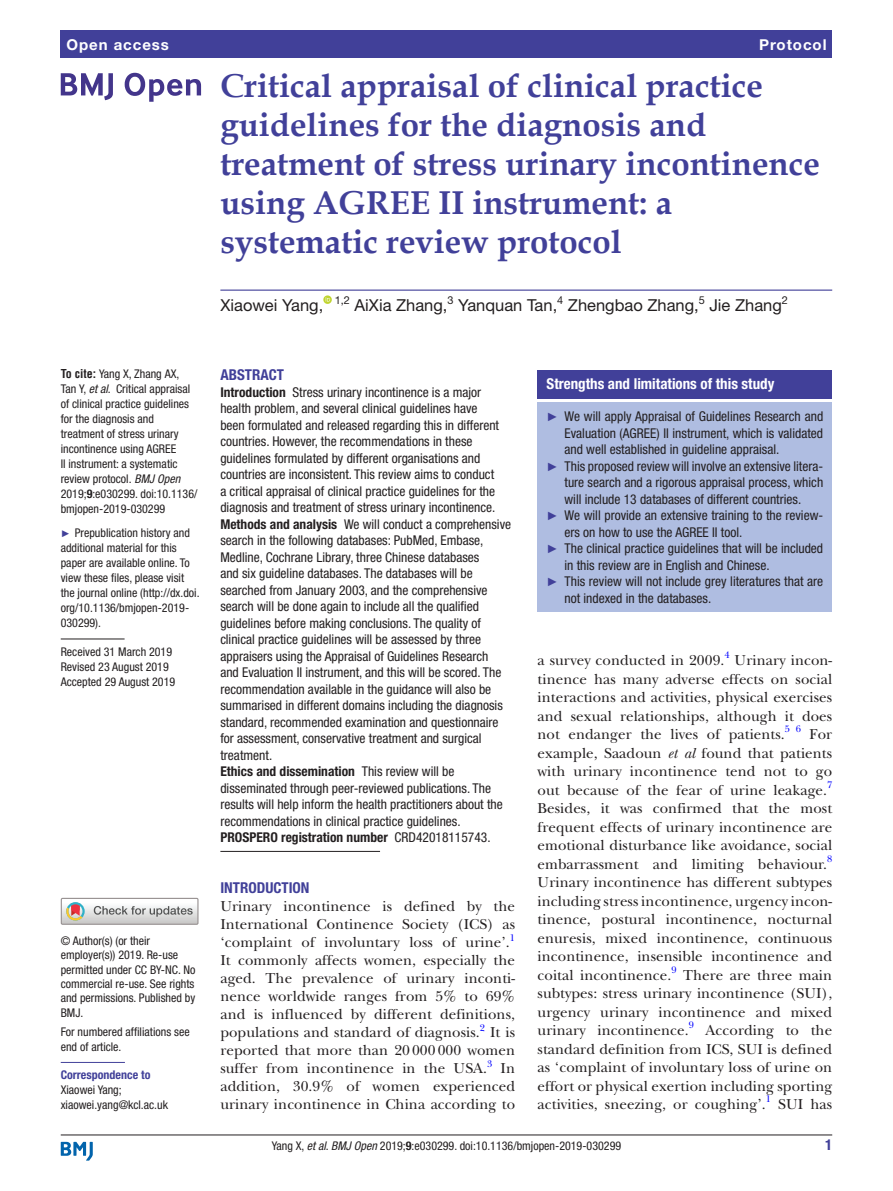
<style>
.page{position:relative;width:893px;height:1191px;background:#fff}
.page>*{position:absolute;margin:0;border:0;box-sizing:border-box;transform-origin:0 0}
.t1{font:700 33px/39px "Book Antiqua";color:#414099}
.t2{font:16.5px "Helvetica Neue LT Std";color:#231f20}
.t3{font:15px/18.5px "New Baskerville";letter-spacing:.005em;color:#231f20;text-align:justify}
.t4{font:700 condensed 15px "Helvetica Neue LT Std";color:#fff}
.t5{font:700 condensed 15px "Helvetica Neue LT Std";color:#414099}
.t6{font:700 15px "Helvetica Neue LT Std";letter-spacing:.065em;color:#fff}
.t7{font:condensed 13.5px/16.5px "Helvetica Neue LT Std";color:#231f20}
.t8{font:condensed 12px/15px "Helvetica Neue LT Std";color:#231f20}
.t9{font:700 condensed 12px "Helvetica Neue LT Std";color:#414099}
.t10{font:10.95px "Helvetica Neue LT Std";color:#231f20}
.t11{font:9.9px "New Baskerville";color:#00f}
.s1{font-family:"Helvetica LT Std";font-weight:700}
.s2{font-style:italic}
.s3{font-weight:700}
.s4{font-family:"Arial";font-stretch:normal;font-size:9.75px;color:#414099}
.s5{font-family:"Arial";font-stretch:normal;font-size:12px;color:#414099}
</style>
<div class="page">
<hr style="left:61px;top:1134px;width:771px;height:1px;background:#231f20">
<svg style="left:61px;top:1141px;width:32px;height:19px"></svg>
<div style="left:61px;top:31px;width:771px;height:27px;background:#414099"></div>
<hr style="left:220px;top:289px;width:612px;height:2px;background:#414099">
<svg style="left:323px;top:295px;width:9px;height:9px"></svg>
<hr style="left:61px;top:638px;width:64px;height:1px;background:#231f20">
<hr style="left:61px;top:1062px;width:64px;height:1px;background:#414099">
<svg style="left:61px;top:73px;width:52px;height:27px"></svg>
<svg style="left:125px;top:73px;width:76px;height:29px"></svg>
<div style="left:61px;top:897px;width:138px;height:27px;border:1px solid #969090"></div>
<svg style="left:61px;top:898px;width:137px;height:26px"></svg>
<hr style="left:220px;top:851px;width:160px;height:1px;background:#231f20">
<div style="left:538px;top:370px;width:294px;height:28px;background:#414099"></div>
<div style="left:538px;top:402px;width:294px;height:209px;background:#afbde1"></div>
<p class="t6" style="left:66px;top:35px;width:104px">Open access</p>
<p class="t6" style="left:759px;top:35px;width:69px">Protocol</p>
<h1 class="t1" style="left:220px;top:66px;width:601px">Critical appraisal of clinical practice guidelines for the diagnosis and treatment of stress urinary incontinence using AGREE II instrument: a systematic review protocol</h1>
<p class="t2" style="left:220px;top:296px;width:104px">Xiaowei Yang,</p>
<p class="t10" style="left:335px;top:293px;width:17px">1,2</p>
<p class="t2" style="left:355px;top:296px;width:94px">AiXia Zhang,</p>
<p class="t10" style="left:447px;top:293px;width:8px">3</p>
<p class="t2" style="left:458px;top:296px;width:101px">Yanquan Tan,</p>
<p class="t10" style="left:557px;top:293px;width:8px">4</p>
<p class="t2" style="left:568px;top:296px;width:132px">Zhengbao Zhang,</p>
<p class="t10" style="left:699px;top:293px;width:8px">5</p>
<p class="t2" style="left:709px;top:296px;width:74px">Jie Zhang</p>
<p class="t10" style="left:782px;top:293px;width:8px">2</p>
<p class="t8" style="left:61px;top:366px;width:138px"><span class="s1">To cite:</span> Yang X, Zhang AX,<br>Tan Y, <span class="s2">et al</span>. Critical appraisal of clinical practice guidelines for the diagnosis and treatment of stress urinary incontinence using AGREE<br>II instrument: a systematic review protocol. <span class="s2">BMJ Open<br></span>2019;<span class="s3">9</span>:e030299. doi:10.1136/ bmjopen-2019-030299</p>
<p class="t8" style="left:61px;top:525px;width:140px"><span class="s4">►</span> Prepublication history and additional material for this paper are available online. To view these files, please visit the journal online (http://dx.doi. org/10.1136/bmjopen-2019-<br>030299).</p>
<p class="t8" style="left:61px;top:644px;width:116px">Received 31 March 2019<br>Revised 23 August 2019<br>Accepted 29 August 2019</p>
<p class="t8" style="left:61px;top:933px;width:136px;line-height:14.4px">© Author(s) (or their employer(s)) 2019. Re-use permitted under CC BY-NC. No commercial re-use. See rights and permissions. Published by<br>BMJ.</p>
<p class="t8" style="left:61px;top:1024px;width:130px">For numbered affiliations see end of article.</p>
<p class="t9" style="left:61px;top:1067px;width:91px">Correspondence to</p>
<p class="t8" style="left:61px;top:1082px;width:109px">Xiaowei Yang; xiaowei.yang@kcl.ac.uk</p>
<p class="t5" style="left:220px;top:366px;width:65px">Abstract</p>
<p class="t7" style="left:220px;top:384px;width:292px"><span class="s3">Introduction</span> Stress urinary incontinence is a major health problem, and several clinical guidelines have<br>been formulated and released regarding this in different countries. However, the recommendations in these guidelines formulated by different organisations and countries are inconsistent. This review aims to conduct<br>a critical appraisal of clinical practice guidelines for the diagnosis and treatment of stress urinary incontinence.<br><span class="s3">Methods and analysis</span> We will conduct a comprehensive search in the following databases: PubMed, Embase, Medline, Cochrane Library, three Chinese databases<br>and six guideline databases. The databases will be searched from January 2003, and the comprehensive search will be done again to include all the qualified guidelines before making conclusions. The quality of clinical practice guidelines will be assessed by three appraisers using the Appraisal of Guidelines Research<br>and Evaluation II instrument, and this will be scored. The recommendation available in the guidance will also be summarised in different domains including the diagnosis standard, recommended examination and questionnaire for assessment, conservative treatment and surgical treatment.<br><span class="s3">Ethics and dissemination</span> This review will be disseminated through peer-reviewed publications. The results will help inform the health practitioners about the recommendations in clinical practice guidelines.<br><span class="s3">PROSPERO registration number</span> CRD42018115743.</p>
<p class="t5" style="left:220px;top:879px;width:91px">Introduction</p>
<p class="t3" style="left:220px;top:897px;width:296px;line-height:18px">Urinary incontinence is defined by the International Continence Society (ICS) as ‘complaint of involuntary loss of urine’.</p>
<p class="t11" style="left:510px;top:931px;width:7px">1</p>
<p class="t3" style="left:220px;top:951px;width:296px;line-height:18px">It commonly affects women, especially the aged. The prevalence of urinary inconti&shy;nence worldwide ranges from 5% to 69% and is influenced by different definitions, populations and standard of diagnosis.</p>
<p class="t11" style="left:480px;top:1021px;width:7px">2</p>
<p class="t3" style="left:220px;top:1023px;width:296px;line-height:18px;text-indent:270px">It is reported that more than 20 000 000 women suffer from incontinence in the USA.</p>
<p class="t11" style="left:487px;top:1057px;width:7px">3</p>
<p class="t3" style="left:220px;top:1059px;width:296px;line-height:18px;text-indent:280px">In addition, 30.9% of women experienced urinary incontinence in China according to</p>
<p class="t4" style="left:547px;top:375px;width:229px">Strengths and limitations of this study</p>
<p class="t7" style="left:547px;top:408px;width:278px"><span class="s5">►</span> We will apply Appraisal of Guidelines Research and</p>
<p class="t7" style="left:565px;top:424px;width:260px">Evaluation (AGREE) II instrument, which is validated</p>
<p class="t7" style="left:565px;top:441px;width:216px">and well established in guideline appraisal.</p>
<p class="t7" style="left:547px;top:457px;width:278px"><span class="s5">►</span> This proposed review will involve an extensive litera-</p>
<p class="t7" style="left:565px;top:474px;width:260px">ture search and a rigorous appraisal process, which</p>
<p class="t7" style="left:565px;top:490px;width:238px">will include 13 databases of different countries.</p>
<p class="t7" style="left:547px;top:507px;width:278px"><span class="s5">►</span> We will provide an extensive training to the review-</p>
<p class="t7" style="left:565px;top:523px;width:179px">ers on how to use the AGREE II tool.</p>
<p class="t7" style="left:547px;top:540px;width:278px"><span class="s5">►</span> The clinical practice guidelines that will be included</p>
<p class="t7" style="left:565px;top:556px;width:207px">in this review are in English and Chinese.</p>
<p class="t7" style="left:547px;top:573px;width:278px"><span class="s5">►</span> This review will not include grey literatures that are</p>
<p class="t7" style="left:565px;top:589px;width:148px">not indexed in the databases.</p>
<p class="t3" style="left:538px;top:651px;width:296px">a survey conducted in 2009.<sup>4</sup> Urinary incon&shy;tinence has many adverse effects on social interactions and activities, physical exercises and sexual relationships, although it does not endanger the lives of patients.</p>
<p class="t11" style="left:785px;top:723px;width:18px">5 6</p>
<p class="t3" style="left:538px;top:725px;width:296px;text-indent:272px">For example, Saadoun <span class="s2">et al</span> found that patients with urinary incontinence tend not to go out because of the fear of urine leakage.</p>
<p class="t11" style="left:827px;top:779px;width:7px">7</p>
<p class="t3" style="left:538px;top:799px;width:296px">Besides, it was confirmed that the most frequent effects of urinary incontinence are emotional disturbance like avoidance, social embarrassment and limiting behaviour.</p>
<p class="t11" style="left:827px;top:853px;width:7px">8</p>
<p class="t3" style="left:538px;top:873px;width:296px">Urinary incontinence has different subtypes including stress incontinence, urgency incon&shy;tinence, postural incontinence, nocturnal enuresis, mixed incontinence, continuous incontinence, insensible incontinence and coital incontinence.</p>
<p class="t11" style="left:671px;top:964px;width:7px">9</p>
<p class="t3" style="left:538px;top:965px;width:296px;text-indent:145px">There are three main subtypes: stress urinary incontinence (SUI), urgency urinary incontinence and mixed urinary incontinence.</p>
<p class="t11" style="left:689px;top:1019px;width:7px">9</p>
<p class="t3" style="left:538px;top:1021px;width:296px;text-indent:168px">According to the standard definition from ICS, SUI is defined as ‘complaint of involuntary loss of urine on effort or physical exertion including sporting activities, sneezing, or coughing’.</p>
<p class="t11" style="left:766px;top:1093px;width:7px">1</p>
<p class="t3" style="left:778px;top:1095px;width:55px">SUI has</p>
<p class="t8" style="left:272px;top:1137px;width:351px">Yang X, <span class="s2">et al</span>. <span class="s2">BMJ Open</span> 2019;<span class="s3">9</span>:e030299. doi:10.1136/bmjopen-2019-030299</p>
<p class="t5" style="left:825px;top:1135px;width:9px">1</p>
</div>
